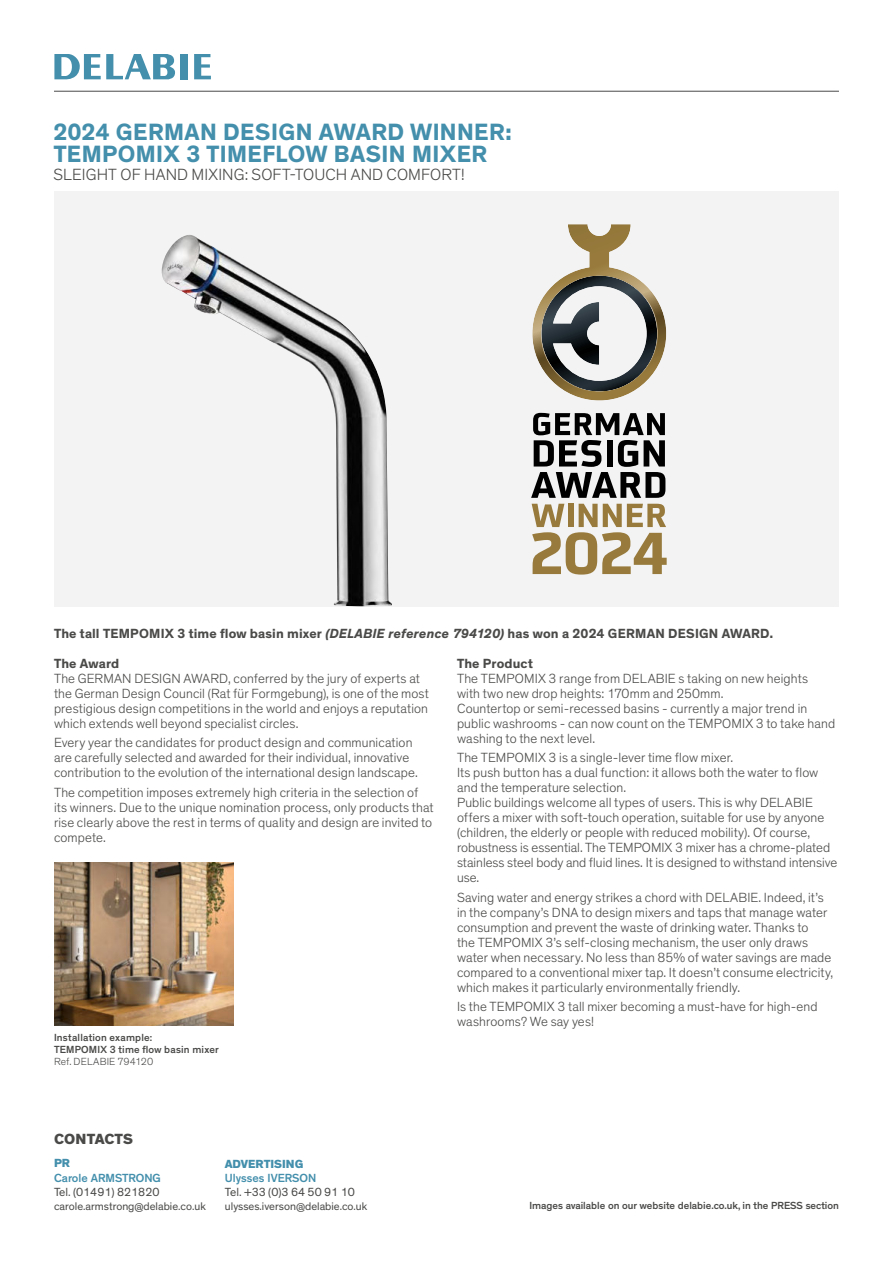
<style>
.page{position:relative;width:893px;height:1263px;background:#fff}
.page>*{position:absolute;margin:0;border:0;box-sizing:border-box;transform-origin:0 0}
.t1{font:700 24px/22.5px "Theinhardt";letter-spacing:.015em;color:#438fac}
.t2{font:300 16.5px "Theinhardt";letter-spacing:.01em;color:#4a4a49}
.t3{font:800 15px "Theinhardt";color:#4a4a49}
.t4{font:300 13.5px/15px "Theinhardt";letter-spacing:.01em;color:#4a4a49}
.t5{font:700 13.5px "Theinhardt";letter-spacing:.01em;color:#4a4a49}
.t6{font:12px "Theinhardt";color:#4a4a49}
.t7{font:500 12px "Theinhardt";color:#438fac}
.t8{font:800 12px "Theinhardt";color:#438fac}
.t9{font:11.25px "Theinhardt";color:#4a4a49}
.t10{font:500 10.5px "Theinhardt";color:#4a4a49}
.t11{font:500 10.5px/12px "Theinhardt";letter-spacing:.02em;color:#4a4a49}
.t12{font:300 10.5px "Theinhardt";letter-spacing:.01em;color:#4a4a49}
.s1{font-style:italic}
</style>
<div class="page">
<svg style="left:54px;top:54px;width:121px;height:25px"></svg>
<div style="left:181px;top:54px;width:7px;height:25px;background:#438fac"></div>
<svg style="left:194px;top:54px;width:17px;height:25px"></svg>
<hr style="left:54px;top:91px;width:785px;height:1px;background:#4a4a49">
<div style="left:54px;top:192px;width:785px;height:415px;background:#f3f3f4"></div>
<img style="left:161px;top:235px;width:231px;height:371px">
<svg style="left:532px;top:224px;width:134px;height:176px"></svg>
<svg style="left:531px;top:413px;width:134px;height:85px"></svg>
<svg style="left:532px;top:504px;width:135px;height:71px"></svg>
<img style="left:54px;top:863px;width:180px;height:163px">
<h1 class="t1" style="left:54px;top:120px;width:460px">2024 GERMAN DESIGN AWARD WINNER:<br>TEMPOMIX 3 TIMEFLOW BASIN MIXER</h1>
<p class="t2" style="left:54px;top:167px;width:413px">SLEIGHT OF HAND MIXING: SOFT-TOUCH AND COMFORT!</p>
<p class="t5" style="left:54px;top:625px;width:721px">The tall TEMPOMIX 3 time flow basin mixer <span class="s1">(DELABIE reference 794120)</span> has won a 2024 GERMAN DESIGN AWARD.</p>
<p class="t5" style="left:54px;top:655px;width:67px">The Award</p>
<p class="t4" style="left:54px;top:672px;width:376px">The GERMAN DESIGN AWARD, conferred by the jury of experts at the German Design Council (Rat für Formgebung), is one of the most prestigious design competitions in the world and enjoys a reputation which extends well beyond specialist circles.</p>
<p class="t4" style="left:54px;top:736px;width:365px">Every year the candidates for product design and communication are carefully selected and awarded for their individual, innovative contribution to the evolution of the international design landscape.</p>
<p class="t4" style="left:54px;top:785px;width:381px">The competition imposes extremely high criteria in the selection of its winners. Due to the unique nomination process, only products that rise clearly above the rest in terms of quality and design are invited to compete.</p>
<p class="t5" style="left:457px;top:655px;width:77px">The Product</p>
<p class="t4" style="left:457px;top:672px;width:380px">The TEMPOMIX 3 range from DELABIE s taking on new heights<br>with two new drop heights: 170mm and 250mm.<br>Countertop or semi-recessed basins - currently a major trend in public washrooms - can now count on the TEMPOMIX 3 to take hand washing to the next level.</p>
<p class="t4" style="left:457px;top:751px;width:382px">The TEMPOMIX 3 is a single-lever time flow mixer.<br>Its push button has a dual function: it allows both the water to flow and the temperature selection.<br>Public buildings welcome all types of users. This is why DELABIE offers a mixer with soft-touch operation, suitable for use by anyone (children, the elderly or people with reduced mobility). Of course, robustness is essential. The TEMPOMIX 3 mixer has a chrome-plated stainless steel body and fluid lines. It is designed to withstand intensive use.</p>
<p class="t4" style="left:457px;top:890px;width:378px">Saving water and energy strikes a chord with DELABIE. Indeed, it’s in the company’s DNA to design mixers and taps that manage water consumption and prevent the waste of drinking water. Thanks to<br>the TEMPOMIX 3’s self-closing mechanism, the user only draws water when necessary. No less than 85% of water savings are made compared to a conventional mixer tap. It doesn’t consume electricity, which makes it particularly environmentally friendly.</p>
<p class="t4" style="left:457px;top:999px;width:362px">Is the TEMPOMIX 3 tall mixer becoming a must-have for high-end washrooms? We say yes!</p>
<p class="t11" style="left:54px;top:1033px;width:166px">Installation example:<br>TEMPOMIX 3 time flow basin mixer</p>
<p class="t12" style="left:54px;top:1057px;width:101px">Ref. DELABIE 794120</p>
<p class="t3" style="left:54px;top:1130px;width:80px">CONTACTS</p>
<p class="t8" style="left:54px;top:1156px;width:18px">PR</p>
<p class="t7" style="left:54px;top:1173px;width:108px">Carole ARMSTRONG</p>
<p class="t6" style="left:54px;top:1187px;width:107px">Tel. (01491) 821820</p>
<p class="t9" style="left:54px;top:1201px;width:153px">carole.armstrong@delabie.co.uk</p>
<p class="t8" style="left:225px;top:1156px;width:80px">ADVERTISING</p>
<p class="t7" style="left:225px;top:1173px;width:93px">Ulysses IVERSON</p>
<p class="t6" style="left:225px;top:1187px;width:131px">Tel. +33 (0)3 64 50 91 10</p>
<p class="t9" style="left:225px;top:1201px;width:144px">ulysses.iverson@delabie.co.uk</p>
<p class="t10" style="left:529px;top:1202px;width:311px">Images available on our website delabie.co.uk, in the PRESS section</p>
</div>
